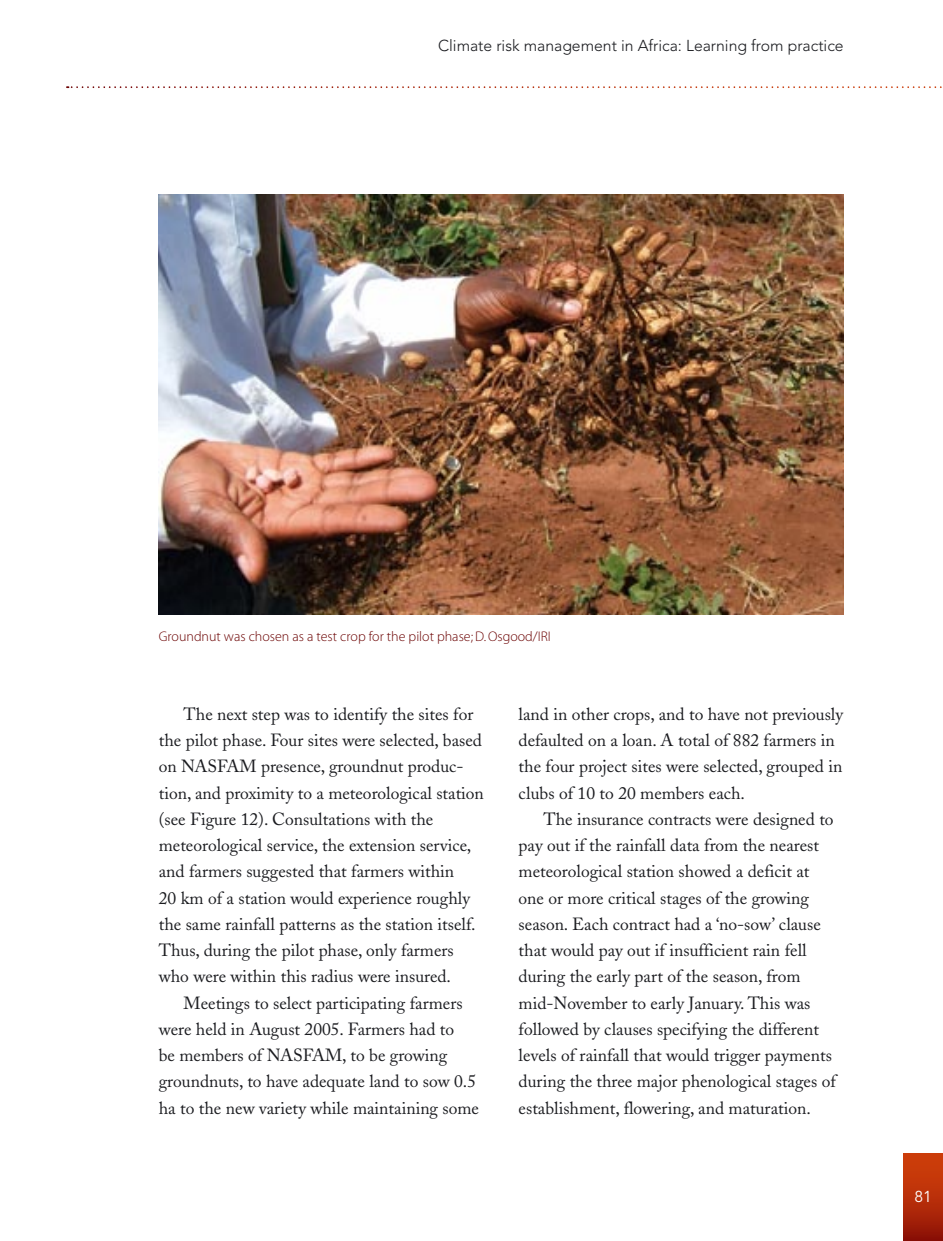
<style>
.page{position:relative;width:943px;height:1241px;background:#fff}
.page>*{position:absolute;margin:0;border:0;box-sizing:border-box;transform-origin:0 0}
.Body__indent{font:17.5px/26.2px "Adobe Caslon";color:#1b1c20}
.t1{font:300 15.75px "Avenir";color:#1b1c20}
.t2{font:15.75px "Avenir";color:#fff}
.Image_caption{font:14px "Adobe Corp ID Myriad Lt";color:#6a0000}
</style>
<div class="page">
<svg style="left:69px;top:86px;width:873px;height:2px"></svg>
<div style="left:903px;top:1153px;width:40px;height:87px;background:linear-gradient(to bottom,#d7440b,#931507)"></div>
<img style="left:159px;top:194px;width:684px;height:420px">
<p class="t1" style="left:438px;top:37px;width:407px">Climate risk management in Africa: Learning from practice</p>
<p class="Image_caption" style="left:159px;top:629px;width:393px">Groundnut was chosen as a test crop for the pilot phase; D. Osgood/IRI</p>
<p class="Body__indent" style="left:159px;top:700px;width:326px;text-indent:25px">The next step was to identify the sites for the pilot phase. Four sites were selected, based on NASFAM presence, groundnut produc&shy;tion, and proximity to a meteorological station (see Figure 12). Consultations with the meteorological service, the extension service, and farmers suggested that farmers within<br>20 km of a station would experience roughly the same rainfall patterns as the station itself.<br>Thus, during the pilot phase, only farmers who were within this radius were insured.</p>
<p class="Body__indent" style="left:159px;top:989px;width:322px;text-indent:25px">Meetings to select participating farmers were held in August 2005. Farmers had to<br>be members of NASFAM, to be growing groundnuts, to have adequate land to sow 0.5 ha to the new variety while maintaining some</p>
<p class="Body__indent" style="left:518px;top:700px;width:326px">land in other crops, and to have not previously defaulted on a loan. A total of 882 farmers in the four project sites were selected, grouped in clubs of 10 to 20 members each.</p>
<p class="Body__indent" style="left:518px;top:805px;width:319px;text-indent:25px">The insurance contracts were designed to pay out if the rainfall data from the nearest meteorological station showed a deficit at one or more critical stages of the growing season. Each contract had a ‘no-sow’ clause that would pay out if insufficient rain fell during the early part of the season, from mid-November to early January. This was followed by clauses specifying the different levels of rainfall that would trigger payments during the three major phenological stages of establishment, flowering, and maturation.</p>
<p class="t2" style="left:914px;top:1187px;width:19px">81</p>
</div>
